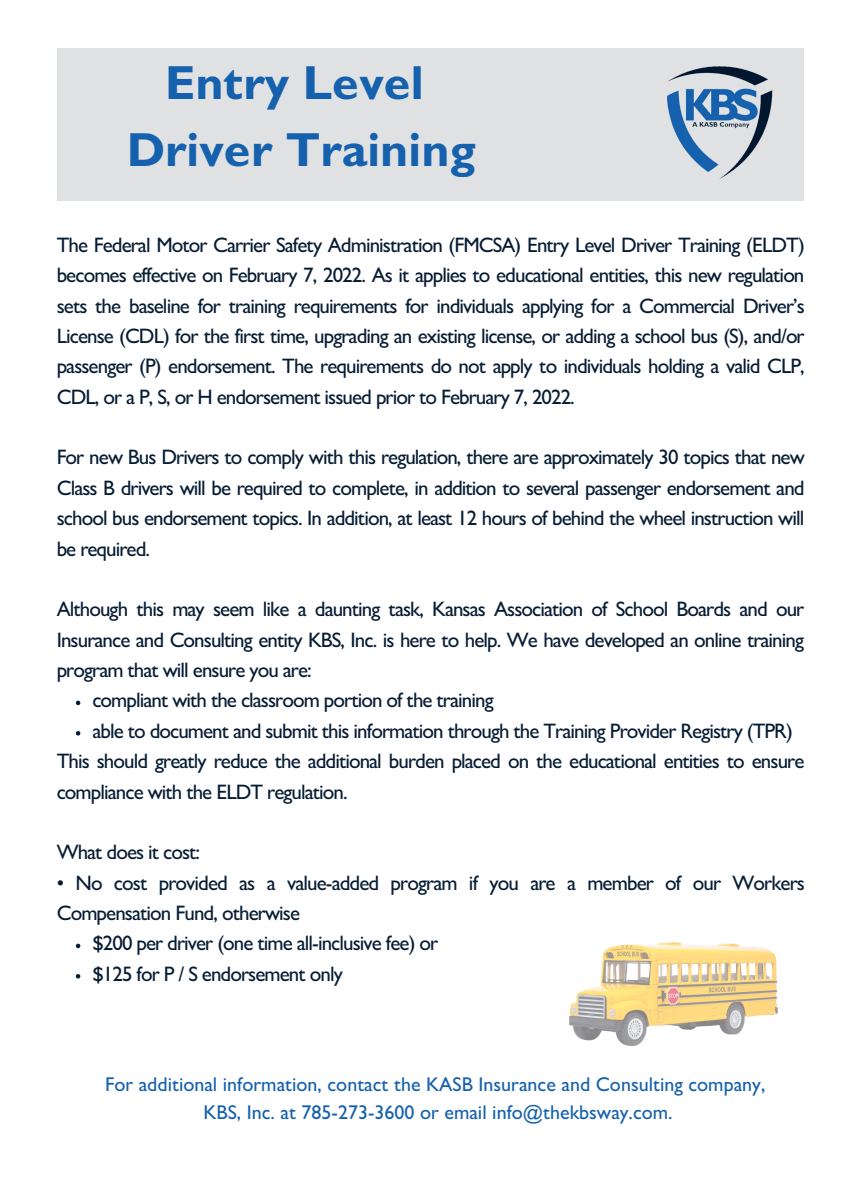
<style>
.page{position:relative;width:864px;height:1188px;background:#fff}
.page>*{position:absolute;margin:0;border:0;box-sizing:border-box;transform-origin:0 0}
.t1{font:700 48px/67.1px "Gill Sans";color:#1661ad;text-align:center}
.t2{font:500 21px/30.3px "Gill Sans";letter-spacing:-.045em;color:#01172f}
.t3{font:500 19.95px/27.9px "Gill Sans";color:#1661ad;text-align:center}
</style>
<div class="page">
<div style="left:57px;top:48px;width:747px;height:153px;background:#dfe1e3"></div>
<img style="left:569px;top:943px;width:208px;height:102px">
<svg style="left:76px;top:701px;width:4px;height:4px"></svg>
<svg style="left:76px;top:731px;width:4px;height:5px"></svg>
<svg style="left:76px;top:944px;width:4px;height:4px"></svg>
<svg style="left:76px;top:974px;width:4px;height:5px"></svg>
<img style="left:667px;top:66px;width:106px;height:113px">
<h1 class="t1" style="left:127px;top:56px;width:351px">Entry Level<br>Driver Training</h1>
<p class="t2" style="left:57px;top:233px;width:750px;text-align:justify">The Federal Motor Carrier Safety Administration (FMCSA) Entry Level Driver Training (ELDT) becomes effective on February 7, 2022. As it applies to educational entities, this new regulation sets the baseline for training requirements for individuals applying for a Commercial Driver’s License (CDL) for the first time, upgrading an existing license, or adding a school bus (S), and/or passenger (P) endorsement. The requirements do not apply to individuals holding a valid CLP, CDL, or a P, S, or H endorsement issued prior to February 7, 2022.</p>
<p class="t2" style="left:57px;top:445px;width:750px;text-align:justify">For new Bus Drivers to comply with this regulation, there are approximately 30 topics that new Class B drivers will be required to complete, in addition to several passenger endorsement and school bus endorsement topics. In addition, at least 12 hours of behind the wheel instruction will be required.</p>
<p class="t2" style="left:57px;top:597px;width:749px;text-align:justify">Although this may seem like a daunting task, Kansas Association of School Boards and our Insurance and Consulting entity KBS, Inc. is here to help. We have developed an online training program that will ensure you are:</p>
<p class="t2" style="left:92px;top:688px;width:702px">compliant with the classroom portion of the training<br>able to document and submit this information through the Training Provider Registry (TPR)</p>
<p class="t2" style="left:57px;top:749px;width:749px">This should greatly reduce the additional burden placed on the educational entities to ensure compliance with the ELDT regulation.</p>
<p class="t2" style="left:57px;top:840px;width:145px">What does it cost:</p>
<p class="t2" style="left:57px;top:871px;width:750px">• No cost provided as a value-added program if you are a member of our Workers<br>Compensation Fund, otherwise</p>
<p class="t2" style="left:92px;top:931px;width:347px">$200 per driver (one time all-inclusive fee) or $125 for P / S endorsement only</p>
<p class="t3" style="left:105px;top:1074px;width:662px">For additional information, contact the KASB Insurance and Consulting company,<br>KBS, Inc. at 785-273-3600 or email info@thekbsway.com.</p>
</div>
